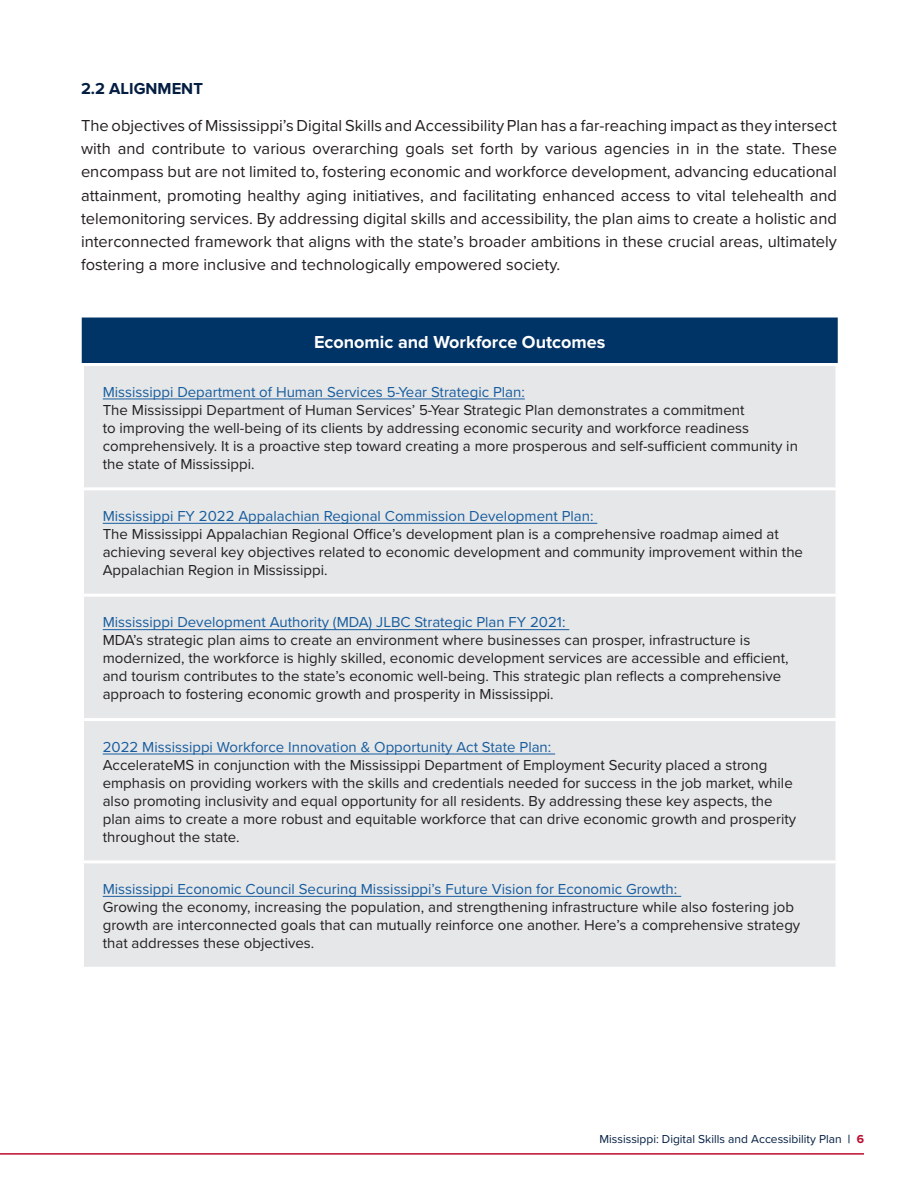
<style>
.page{position:relative;width:918px;height:1188px;background:#fff}
.page>*{position:absolute;margin:0;border:0;box-sizing:border-box;transform-origin:0 0}
.t1{font:700 18px "Proxima Nova";color:#fff}
.Body{font:16.5px/23.2px "Proxima Nova";color:#231f20;text-align:justify}
.Body-2{font:700 16.5px "Proxima Nova";color:#041e42}
.t2{font:15px/18px "Proxima Nova";color:#231f20}
.t3{font:15px "Proxima Nova";color:#175d9e}
.t4{font:12px "Proxima Nova";color:#041e42}
.s1{font-weight:600}
.s2{font-weight:700;color:#ba0c2f}
</style>
<div class="page">
<hr style="left:0;top:1153px;width:864px;height:2px;background:#ba0c2f">
<div style="left:82px;top:318px;width:755px;height:46px;background:#036"></div>
<div style="left:84px;top:366px;width:752px;height:601px;background:#e6e7e9"></div>
<hr style="left:82px;top:318px;width:756px;height:1px;background:#036">
<hr style="left:836px;top:319px;width:2px;height:44px;background:#036">
<hr style="left:81px;top:363px;width:757px;height:3px;background:#fff">
<hr style="left:81px;top:487px;width:757px;height:3px;background:#fff">
<hr style="left:81px;top:594px;width:757px;height:3px;background:#fff">
<hr style="left:81px;top:718px;width:757px;height:3px;background:#fff">
<hr style="left:81px;top:860px;width:757px;height:3px;background:#fff">
<hr style="left:103px;top:399px;width:422px;height:1px;background:#175d9e">
<hr style="left:103px;top:523px;width:494px;height:1px;background:#175d9e">
<hr style="left:103px;top:629px;width:466px;height:1px;background:#175d9e">
<hr style="left:103px;top:754px;width:452px;height:1px;background:#175d9e">
<hr style="left:103px;top:896px;width:578px;height:1px;background:#175d9e">
<p class="Body-2" style="left:81px;top:79px;width:123px">2.2 ALIGNMENT</p>
<p class="Body" style="left:81px;top:113px;width:758px">The objectives of Mississippi’s Digital Skills and Accessibility Plan has a far-reaching impact as they intersect with and contribute to various overarching goals set forth by various agencies in in the state. These encompass but are not limited to, fostering economic and workforce development, advancing educational attainment, promoting healthy aging initiatives, and facilitating enhanced access to vital telehealth and telemonitoring services. By addressing digital skills and accessibility, the plan aims to create a holistic and interconnected framework that aligns with the state’s broader ambitions in these crucial areas, ultimately fostering a more inclusive and technologically empowered society.</p>
<p class="t1" style="left:314px;top:332px;width:293px">Economic and Workforce Outcomes</p>
<p class="t3" style="left:103px;top:380px;width:424px">Mississippi Department of Human Services 5-Year Strategic Plan:</p>
<p class="t2" style="left:103px;top:400px;width:697px">The Mississippi Department of Human Services’ 5-Year Strategic Plan demonstrates a commitment<br>to improving the well-being of its clients by addressing economic security and workforce readiness comprehensively. It is a proactive step toward creating a more prosperous and self-sufficient community in the state of Mississippi.</p>
<p class="t3" style="left:103px;top:505px;width:492px">Mississippi FY 2022 Appalachian Regional Commission Development Plan:</p>
<p class="t2" style="left:103px;top:524px;width:702px">The Mississippi Appalachian Regional Office’s development plan is a comprehensive roadmap aimed at achieving several key objectives related to economic development and community improvement within the<br>Appalachian Region in Mississippi.</p>
<p class="t3" style="left:103px;top:611px;width:464px">Mississippi Development Authority (MDA) JLBC Strategic Plan FY 2021:</p>
<p class="t2" style="left:103px;top:631px;width:687px">MDA’s strategic plan aims to create an environment where businesses can prosper, infrastructure is modernized, the workforce is highly skilled, economic development services are accessible and efficient, and tourism contributes to the state’s economic well-being. This strategic plan reflects a comprehensive approach to fostering economic growth and prosperity in Mississippi.</p>
<p class="t3" style="left:103px;top:735px;width:450px">2022 Mississippi Workforce Innovation &amp; Opportunity Act State Plan:</p>
<p class="t2" style="left:103px;top:755px;width:695px">AccelerateMS in conjunction with the Mississippi Department of Employment Security placed a strong emphasis on providing workers with the skills and credentials needed for success in the job market, while also promoting inclusivity and equal opportunity for all residents. By addressing these key aspects, the plan aims to create a more robust and equitable workforce that can drive economic growth and prosperity throughout the state.</p>
<p class="t3" style="left:103px;top:878px;width:576px">Mississippi Economic Council Securing Mississippi’s Future Vision for Economic Growth:</p>
<p class="t2" style="left:103px;top:897px;width:699px">Growing the economy, increasing the population, and strengthening infrastructure while also fostering job growth are interconnected goals that can mutually reinforce one another. Here’s a comprehensive strategy that addresses these objectives.</p>
<p class="t4" style="left:600px;top:1130px;width:266px">Mississippi: Digital Skills and Accessibility Plan <span class="s1">|</span> <span class="s2">6</span></p>
</div>
